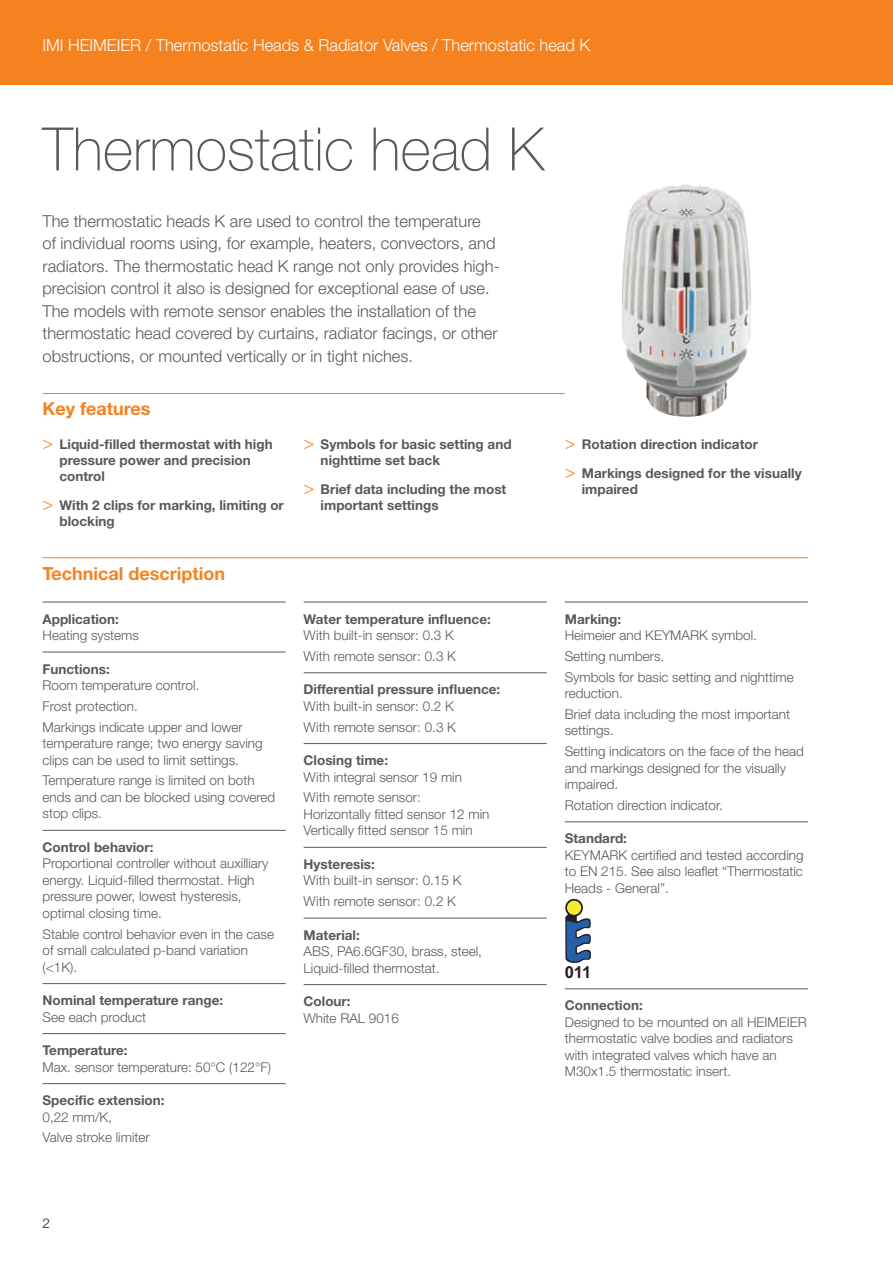
<style>
.page{position:relative;width:893px;height:1263px;background:#fff}
.page>*{position:absolute;margin:0;border:0;box-sizing:border-box;transform-origin:0 0}
.t1{font:100 60px "Helvetica Neue LT Std";color:#58595b}
.t2{font:700 18px "Helvetica Neue LT Std";color:#f5821f}
.t3{font:300 16.5px/22.5px "Helvetica Neue LT Std";color:#58595b}
.t4{font:300 16.5px "Helvetica Neue LT Std";color:#fff}
.t5{font:700 16.5px "Arial";color:#231f20}
.t6{font:300 13.5px/16.5px "Helvetica Neue LT Std";color:#58595b}
.t7{font:700 13.5px/16.2px "Helvetica Neue LT Std";color:#58595b}
.t8{font:300 13.5px "Helvetica Neue LT Std";color:#231f20}
.s1{font-weight:300;font-size:18px;color:#f5821f}
</style>
<div class="page">
<div style="left:0;top:0;width:893px;height:85px;background:#f5821f"></div>
<hr style="left:43px;top:393px;width:522px;height:1px;background:#f5821f">
<hr style="left:43px;top:557px;width:765px;height:1px;background:#f5821f">
<hr style="left:43px;top:602px;width:243px;height:1px;background:#58595b">
<hr style="left:43px;top:652px;width:243px;height:1px;background:#58595b">
<hr style="left:43px;top:830px;width:243px;height:1px;background:#58595b">
<hr style="left:43px;top:983px;width:243px;height:1px;background:#58595b">
<hr style="left:43px;top:1033px;width:243px;height:1px;background:#58595b">
<hr style="left:43px;top:1083px;width:243px;height:1px;background:#58595b">
<hr style="left:304px;top:602px;width:243px;height:1px;background:#58595b">
<hr style="left:304px;top:672px;width:243px;height:1px;background:#58595b">
<hr style="left:304px;top:743px;width:243px;height:1px;background:#58595b">
<hr style="left:304px;top:847px;width:243px;height:1px;background:#58595b">
<hr style="left:304px;top:918px;width:243px;height:1px;background:#58595b">
<hr style="left:304px;top:984px;width:243px;height:1px;background:#58595b">
<hr style="left:565px;top:602px;width:243px;height:1px;background:#58595b">
<hr style="left:565px;top:821px;width:243px;height:1px;background:#58595b">
<hr style="left:565px;top:988px;width:243px;height:1px;background:#58595b">
<img style="left:622px;top:185px;width:92px;height:232px">
<svg style="left:565px;top:899px;width:26px;height:64px"></svg>
<div style="left:567px;top:901px;width:14px;height:14px;background:#f6ec2e;border-radius:50%"></div>
<p class="t4" style="left:43px;top:35px;width:549px">IMI HEIMEIER / Thermostatic Heads &amp; Radiator Valves / Thermostatic head K</p>
<h1 class="t1" style="left:43px;top:115px;width:503px">Thermostatic head K</h1>
<p class="t3" style="left:43px;top:209px;width:459px">The thermostatic heads K are used to control the temperature<br>of individual rooms using, for example, heaters, convectors, and radiators. The thermostatic head K range not only provides high&shy;precision control it also is designed for exceptional ease of use.<br>The models with remote sensor enables the installation of the thermostatic head covered by curtains, radiator facings, or other obstructions, or mounted vertically or in tight niches.</p>
<h2 class="t2" style="left:43px;top:398px;width:110px">Key features</h2>
<p class="t7" style="left:60px;top:435px;width:215px;text-indent:-17px"><span class="s1">&gt;</span> Liquid-filled thermostat with high pressure power and precision control</p>
<p class="t7" style="left:60px;top:497px;width:226px;text-indent:-17px"><span class="s1">&gt;</span> With 2 clips for marking, limiting or blocking</p>
<p class="t7" style="left:321px;top:435px;width:192px;text-indent:-17px"><span class="s1">&gt;</span> Symbols for basic setting and nighttime set back</p>
<p class="t7" style="left:321px;top:480px;width:187px;text-indent:-17px"><span class="s1">&gt;</span> Brief data including the most important settings</p>
<h2 class="t2" style="left:43px;top:562px;width:184px">Technical description</h2>
<p class="t7" style="left:43px;top:610px;width:78px">Application:</p>
<p class="t6" style="left:43px;top:627px;width:98px">Heating systems</p>
<p class="t7" style="left:43px;top:660px;width:69px">Functions:</p>
<p class="t6" style="left:43px;top:675px;width:202px;line-height:20.7px">Room temperature control.<br>Frost protection.<br>Markings indicate upper and lower</p>
<p class="t6" style="left:43px;top:735px;width:222px">temperature range; two energy saving clips can be used to limit settings.</p>
<p class="t6" style="left:43px;top:772px;width:234px">Temperature range is limited on both ends and can be blocked using covered stop clips.</p>
<p class="t7" style="left:43px;top:839px;width:113px">Control behavior:</p>
<p class="t6" style="left:43px;top:855px;width:227px">Proportional controller without auxilliary energy. Liquid-filled thermostat. High pressure power, lowest hysteresis, optimal closing time.</p>
<p class="t6" style="left:43px;top:925px;width:233px">Stable control behavior even in the case of small calculated p-band variation (&lt;1K).</p>
<p class="t7" style="left:43px;top:992px;width:182px">Nominal temperature range:</p>
<p class="t6" style="left:43px;top:1008px;width:105px">See each product</p>
<p class="t7" style="left:43px;top:1042px;width:86px">Temperature:</p>
<p class="t6" style="left:43px;top:1058px;width:230px">Max. sensor temperature: 50°C (122°F)</p>
<p class="t7" style="left:43px;top:1092px;width:123px">Specific extension:</p>
<p class="t6" style="left:43px;top:1106px;width:109px;line-height:20.7px">0,22 mm/K,<br>Valve stroke limiter</p>
<p class="t7" style="left:304px;top:610px;width:189px">Water temperature influence:</p>
<p class="t6" style="left:304px;top:625px;width:154px;line-height:20.7px">With built-in sensor: 0.3 K<br>With remote sensor: 0.3 K</p>
<p class="t7" style="left:304px;top:681px;width:198px">Differential pressure influence:</p>
<p class="t6" style="left:304px;top:695px;width:154px;line-height:20.7px">With built-in sensor: 0.2 K<br>With remote sensor: 0.3 K</p>
<p class="t7" style="left:304px;top:752px;width:86px">Closing time:</p>
<p class="t6" style="left:304px;top:766px;width:160px;line-height:20.7px">With integral sensor 19 min<br>With remote sensor:</p>
<p class="t6" style="left:304px;top:806px;width:187px">Horizontally fitted sensor 12 min<br>Vertically fitted sensor 15 min</p>
<p class="t7" style="left:304px;top:856px;width:73px">Hysteresis:</p>
<p class="t6" style="left:304px;top:870px;width:159px;line-height:20.7px">With built-in sensor: 0.15 K<br>With remote sensor: 0.2 K</p>
<p class="t7" style="left:304px;top:926px;width:58px">Material:</p>
<p class="t6" style="left:304px;top:943px;width:180px">ABS, PA6.6GF30, brass, steel,<br>Liquid-filled thermostat.</p>
<p class="t7" style="left:304px;top:993px;width:48px">Colour:</p>
<p class="t6" style="left:304px;top:1009px;width:97px">White RAL 9016</p>
<p class="t7" style="left:565px;top:429px;width:238px;line-height:29px"><span class="s1">&gt;</span> Rotation direction indicator<br><span class="s1">&gt;</span> Markings designed for the visually</p>
<p class="t7" style="left:582px;top:480px;width:58px">impaired</p>
<p class="t7" style="left:565px;top:610px;width:58px">Marking:</p>
<p class="t6" style="left:565px;top:625px;width:231px;line-height:20.7px">Heimeier and KEYMARK symbol.<br>Setting numbers.<br>Symbols for basic setting and nighttime</p>
<p class="t6" style="left:565px;top:683px;width:227px;line-height:20.7px">reduction.<br>Brief data including the most important</p>
<p class="t6" style="left:565px;top:720px;width:241px;line-height:20.7px">settings.<br>Setting indicators on the face of the head</p>
<p class="t6" style="left:565px;top:759px;width:223px">and markings designed for the visually impaired.</p>
<p class="t6" style="left:565px;top:796px;width:160px">Rotation direction indicator.</p>
<p class="t7" style="left:565px;top:830px;width:64px">Standard:</p>
<p class="t6" style="left:565px;top:846px;width:240px;text-align:justify">KEYMARK certified and tested according to EN 215. See also leaflet “Thermostatic Heads - General”.</p>
<p class="t5" style="left:565px;top:961px;width:28px">011</p>
<p class="t7" style="left:565px;top:997px;width:80px">Connection:</p>
<p class="t6" style="left:565px;top:1014px;width:244px">Designed to be mounted on all HEIMEIER thermostatic valve bodies and radiators with integrated valves which have an M30x1.5 thermostatic insert.</p>
<p class="t8" style="left:43px;top:1215px;width:9px">2</p>
</div>
